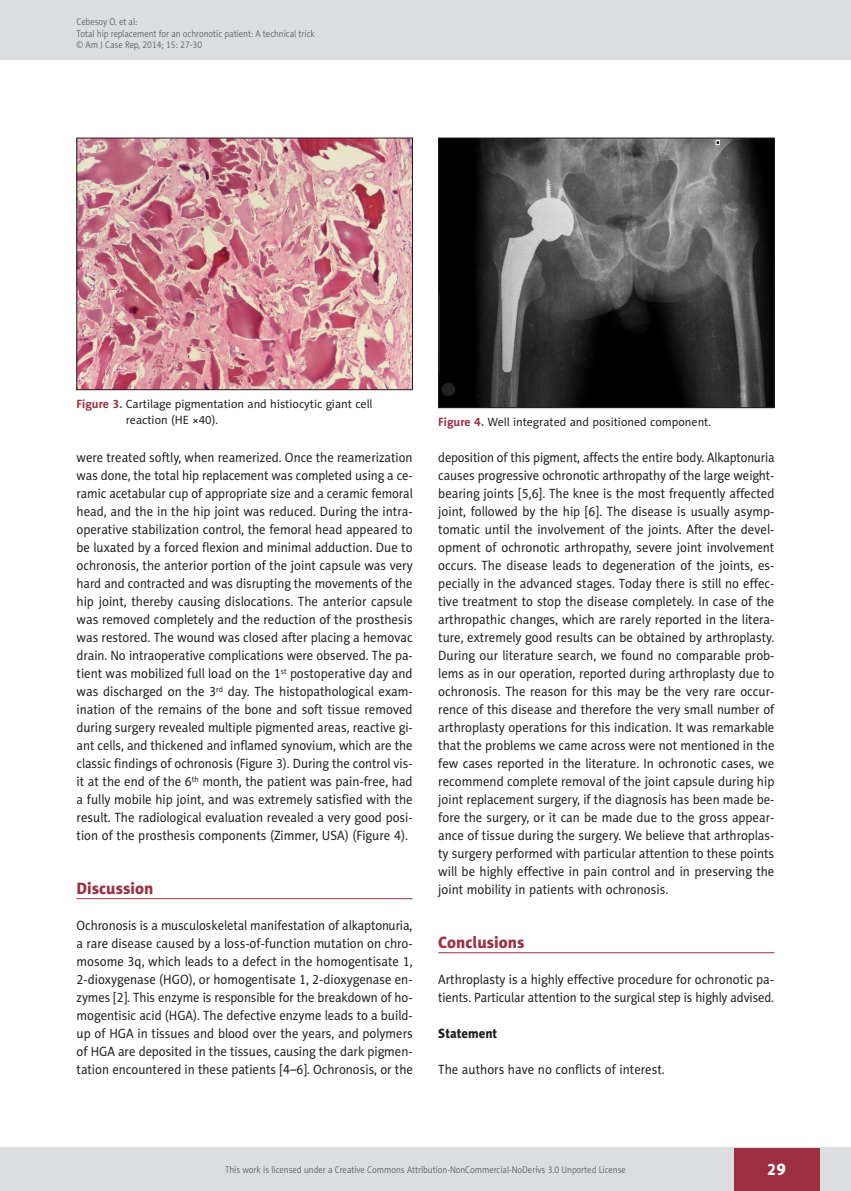
<style>
.page{position:relative;width:851px;height:1191px;background:#fff}
.page>*{position:absolute;margin:0;border:0;box-sizing:border-box;transform-origin:0 0}
.AJCR_Headline_1{font:16.5px "Naomi Sans EFN Heavy";color:#9d2f42}
.t1{font:16.5px "Naomi Sans EFN Heavy";color:#fff}
.AJCR_Body{font:13.5px/18px "Naomi Sans EFN";color:#231f20;text-align:justify;scale:.95 1}
.AJCR_Body-2{font:13.5px/18px "Naomi Sans EFN";color:#231f20;text-align:justify;scale:.93 1}
.AJCR_Body-3{font:13.5px/18px "Naomi Sans EFN";color:#231f20;text-align:justify;scale:.94 1}
.AJCR_Headline_2{font:13.5px "Naomi Sans EFN Heavy";color:#231f20;scale:.95 1}
.AJCR_Rycina_tytul{font:12px/15.8px "Naomi Sans EFN";color:#231f20}
.AJCR_pagina_sygnatur{font:9.75px "Naomi Sans EFN Light";color:#57585a;scale:.9 1}
.AJCR_pagina_zywa{font:9.75px/11.2px "Naomi Sans EFN Light";color:#57585a;scale:.9 1}
.s1{font-weight:700;color:#9d2f42}
</style>
<div class="page">
<hr style="left:77px;top:898px;width:335px;height:1px;background:#9d2f42">
<hr style="left:438px;top:952px;width:336px;height:1px;background:#9d2f42">
<img style="left:79px;top:140px;width:331px;height:248px">
<div style="left:77px;top:138px;width:335px;height:252px;border:1px solid #231f20"></div>
<img style="left:440px;top:140px;width:332px;height:266px">
<div style="left:438px;top:138px;width:336px;height:270px;border:1px solid #231f20"></div>
<div style="left:0;top:1148px;width:850px;height:43px;background:#dcdddf"></div>
<div style="left:733px;top:1148px;width:86px;height:42px;background:#9d2f42"></div>
<div style="left:0;top:0;width:850px;height:60px;background:#dcdddf"></div>
<p class="AJCR_pagina_zywa" style="left:77px;top:16px;width:266px">Cebesoy O. et al:<br>Total hip replacement for an ochronotic patient: A technical trick</p>
<p class="AJCR_pagina_sygnatur" style="left:77px;top:39px;width:141px">© Am J Case Rep, 2014; 15: 27-30</p>
<p class="AJCR_Rycina_tytul" style="left:126px;top:396px;width:248px;text-indent:-49px"><span class="s1">Figure 3.</span> Cartilage pigmentation and histiocytic giant cell reaction (HE ×40).</p>
<p class="AJCR_Body" style="left:77px;top:448px;width:355px">were treated softly, when reamerized. Once the reamerization was done, the total hip replacement was completed using a ce&shy;ramic acetabular cup of appropriate size and a ceramic femoral head, and the in the hip joint was reduced. During the intra&shy;operative stabilization control, the femoral head appeared to be luxated by a forced flexion and minimal adduction. Due to ochronosis, the anterior portion of the joint capsule was very hard and contracted and was disrupting the movements of the hip joint, thereby causing dislocations. The anterior capsule was removed completely and the reduction of the prosthesis was restored. The wound was closed after placing a hemovac drain. No intraoperative complications were observed. The pa&shy;tient was mobilized full load on the 1<sup>st</sup> postoperative day and was discharged on the 3<sup>rd</sup> day. The histopathological exam&shy;ination of the remains of the bone and soft tissue removed during surgery revealed multiple pigmented areas, reactive gi&shy;ant cells, and thickened and inflamed synovium, which are the classic findings of ochronosis (Figure 3). During the control vis&shy;it at the end of the 6<sup>th</sup> month, the patient was pain-free, had a fully mobile hip joint, and was extremely satisfied with the result. The radiological evaluation revealed a very good posi&shy;tion of the prosthesis components (Zimmer, USA) (Figure 4).</p>
<p class="AJCR_Headline_1" style="left:77px;top:878px;width:78px">Discussion</p>
<p class="AJCR_Body-3" style="left:77px;top:916px;width:359px">Ochronosis is a musculoskeletal manifestation of alkaptonuria, a rare disease caused by a loss-of-function mutation on chro&shy;mosome 3q, which leads to a defect in the homogentisate 1, 2-dioxygenase (HGO), or homogentisate 1, 2-dioxygenase en&shy;zymes [2]. This enzyme is responsible for the breakdown of ho&shy;mogentisic acid (HGA). The defective enzyme leads to a build&shy;up of HGA in tissues and blood over the years, and polymers of HGA are deposited in the tissues, causing the dark pigmen&shy;tation encountered in these patients [4–6]. Ochronosis, or the</p>
<p class="AJCR_Rycina_tytul" style="left:438px;top:414px;width:274px"><span class="s1">Figure 4.</span> Well integrated and positioned component.</p>
<p class="AJCR_Body-2" style="left:438px;top:448px;width:363px">deposition of this pigment, affects the entire body. Alkaptonuria causes progressive ochronotic arthropathy of the large weight&shy;bearing joints [5,6]. The knee is the most frequently affected joint, followed by the hip [6]. The disease is usually asymp&shy;tomatic until the involvement of the joints. After the devel&shy;opment of ochronotic arthropathy, severe joint involvement occurs. The disease leads to degeneration of the joints, es&shy;pecially in the advanced stages. Today there is still no effec&shy;tive treatment to stop the disease completely. In case of the arthropathic changes, which are rarely reported in the litera&shy;ture, extremely good results can be obtained by arthroplasty.<br>During our literature search, we found no comparable prob&shy;lems as in our operation, reported during arthroplasty due to ochronosis. The reason for this may be the very rare occur&shy;rence of this disease and therefore the very small number of arthroplasty operations for this indication. It was remarkable that the problems we came across were not mentioned in the few cases reported in the literature. In ochronotic cases, we recommend complete removal of the joint capsule during hip joint replacement surgery, if the diagnosis has been made be&shy;fore the surgery, or it can be made due to the gross appear&shy;ance of tissue during the surgery. We believe that arthroplas&shy;ty surgery performed with particular attention to these points will be highly effective in pain control and in preserving the joint mobility in patients with ochronosis.</p>
<p class="AJCR_Headline_1" style="left:438px;top:932px;width:88px">Conclusions</p>
<p class="AJCR_Body" style="left:438px;top:970px;width:355px">Arthroplasty is a highly effective procedure for ochronotic pa&shy;tients. Particular attention to the surgical step is highly advised.</p>
<p class="AJCR_Headline_2" style="left:438px;top:1025px;width:64px">Statement</p>
<p class="AJCR_Body" style="left:438px;top:1060px;width:240px">The authors have no conflicts of interest.</p>
<p class="AJCR_pagina_sygnatur" style="left:225px;top:1164px;width:447px">This work is licensed under a Creative Commons Attribution-NonCommercial-NoDerivs 3.0 Unported License</p>
<p class="t1" style="left:766px;top:1159px;width:21px">29</p>
</div>
